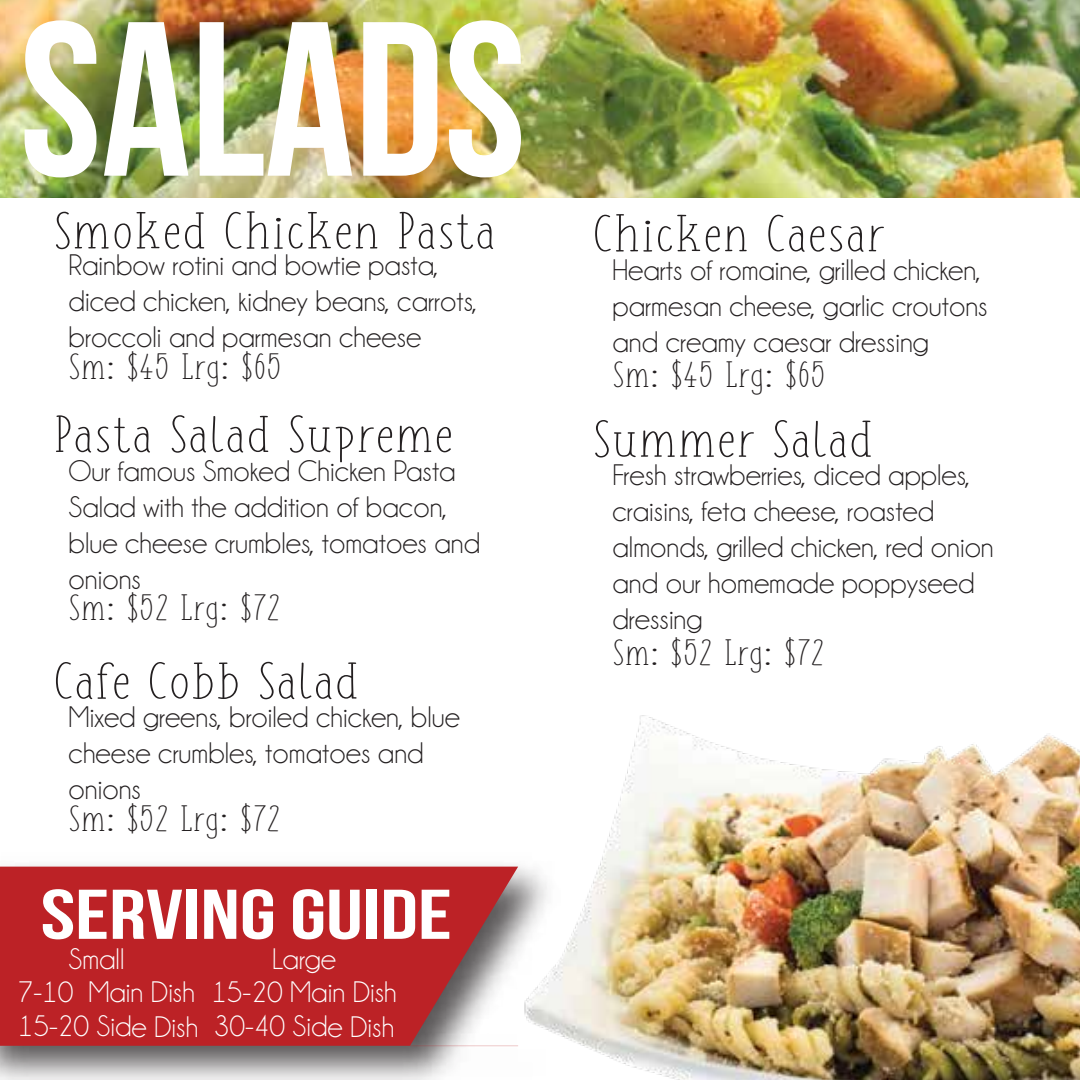
<style>
.page{position:relative;width:1080px;height:1080px;background:#fff}
.page>*{position:absolute;margin:0;border:0;box-sizing:border-box;transform-origin:0 0}
.t1{font:219.25px "Bebas Neue";color:#fff}
.t2{font:70.25px "Bebas Neue";color:#fff;scale:1.31 1}
.t3{font:50px "FISH&CHIPS";color:#231f20;scale:1.31 1}
.t4{font:35px "FISH&CHIPS";color:#231f20;scale:1.21 1}
.t5{font:30px/36px "Champagne&Limousines";color:#231f20}
.t6{font:30px/33.5px "Champagne&Limousines";letter-spacing:-.005em;color:#fff;text-align:center}
</style>
<div class="page">
<img style="left:573px;top:715px;width:507px;height:365px">
<img style="left:0;top:865px;width:573px;height:215px">
<svg style="left:0;top:867px;width:518px;height:179px;background:#bb3135"></svg>
<img style="left:0;top:0;width:1080px;height:198px">
<h1 class="t1" style="left:20px;top:-20px;width:508px">SALADS</h1>
<h3 class="t3" style="left:53px;top:209px;width:339px">Smoked Chicken Pasta</h3>
<h3 class="t3" style="left:593px;top:211px;width:225px">Chicken Caesar</h3>
<p class="t5" style="left:69px;top:247px;width:410px">Rainbow rotini and bowtie pasta, diced chicken, kidney beans, carrots, broccoli and parmesan cheese</p>
<p class="t5" style="left:613px;top:252px;width:377px">Hearts of romaine, grilled chicken, parmesan cheese, garlic croutons and creamy caesar dressing</p>
<p class="t4" style="left:69px;top:352px;width:178px">Sm: $45 Lrg: $65</p>
<p class="t4" style="left:613px;top:359px;width:178px">Sm: $45 Lrg: $65</p>
<h3 class="t3" style="left:53px;top:412px;width:307px">Pasta Salad Supreme</h3>
<h3 class="t3" style="left:593px;top:417px;width:216px">Summer Salad</h3>
<p class="t5" style="left:69px;top:453px;width:413px">Our famous Smoked Chicken Pasta<br>Salad with the addition of bacon, blue cheese crumbles, tomatoes and onions</p>
<p class="t5" style="left:613px;top:457px;width:383px">Fresh strawberries, diced apples, craisins, feta cheese, roasted almonds, grilled chicken, red onion and our homemade poppyseed dressing</p>
<p class="t4" style="left:69px;top:592px;width:177px">Sm: $52 Lrg: $72</p>
<h3 class="t3" style="left:53px;top:659px;width:235px">Cafe Cobb Salad</h3>
<p class="t5" style="left:69px;top:699px;width:393px">Mixed greens, broiled chicken, blue cheese crumbles, tomatoes and onions</p>
<p class="t4" style="left:69px;top:804px;width:177px">Sm: $52 Lrg: $72</p>
<h2 class="t2" style="left:41px;top:876px;width:315px">SERVING GUIDE</h2>
<p class="t6" style="left:18px;top:943px;width:182px;text-align:left;text-indent:51px">Small<br>7-10 Main Dish<br>15-20 Side Dish</p>
<p class="t6" style="left:211px;top:943px;width:187px">Large<br>15-20 Main Dish<br>30-40 Side Dish</p>
<p class="t4" style="left:613px;top:637px;width:177px">Sm: $52 Lrg: $72</p>
</div>
